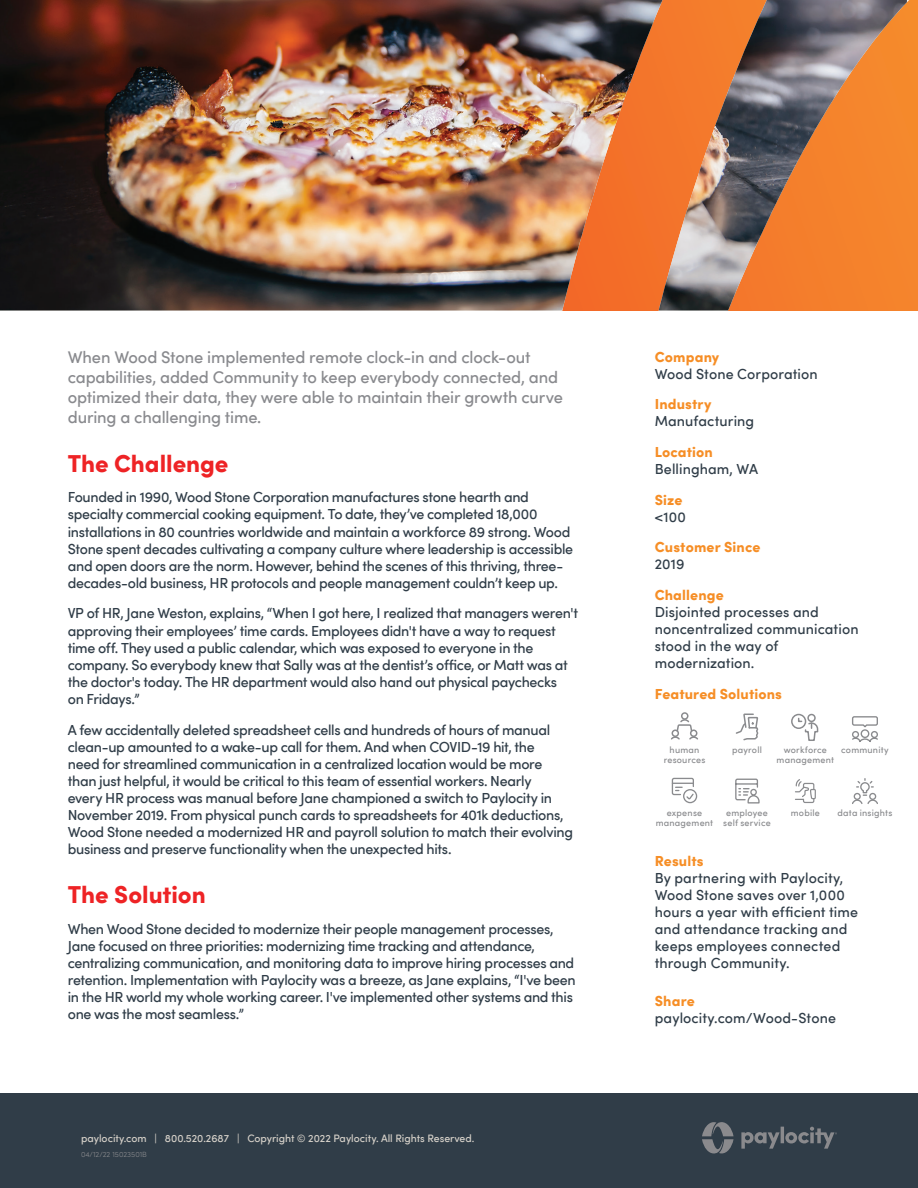
<style>
.page{position:relative;width:918px;height:1188px;background:#fff}
.page>*{position:absolute;margin:0;border:0;box-sizing:border-box;transform-origin:0 0}
.t1{font:900 24px "Sofia Pro";color:#ee2325}
.t2{font:500 16.5px/19.8px "Sofia Pro";letter-spacing:-.01em;color:#898a8e}
.t3{font:500 14.25px/17.1px "Sofia Pro";letter-spacing:-.02em;color:#303d48}
.t4{font:500 14.25px/17.1px "Sofia Pro";letter-spacing:.01em;color:#303d48}
.t5{font:500 14.25px/17.1px "Sofia Pro";letter-spacing:.005em;color:#303d48}
.t6{font:900 14.25px "Sofia Pro";letter-spacing:.01em;color:#f68e26}
.t7{font:500 10.5px "Sofia Pro";color:#d6d1c9}
.t8{font:500 9px/10.5px "Sofia Pro";letter-spacing:.025em;color:#8a8b8e;text-align:center}
.t9{font:300 7.5px "Sofia Pro";color:#8a8b8e}
</style>
<div class="page">
<div style="left:0;top:1094px;width:918px;height:94px;background:#303d48"></div>
<svg style="left:702px;top:1122px;width:32px;height:31px"></svg>
<svg style="left:741px;top:1127px;width:96px;height:22px"></svg>
<img style="left:0;top:0;width:907px;height:310px">
<div style="left:681px;top:712px;width:8px;height:8px;border:2px solid #8a8b8e;border-radius:50%"></div>
<svg style="left:671px;top:718px;width:27px;height:22px"></svg>
<svg style="left:735px;top:713px;width:24px;height:28px"></svg>
<div style="left:807px;top:714px;width:9px;height:8px;border:1px solid #8a8b8e;border-radius:50%"></div>
<div style="left:791px;top:714px;width:15px;height:15px;border:1px solid #8a8b8e;border-radius:50%"></div>
<svg style="left:797px;top:717px;width:22px;height:24px"></svg>
<svg style="left:852px;top:716px;width:26px;height:26px"></svg>
<svg style="left:671px;top:777px;width:27px;height:27px"></svg>
<svg style="left:735px;top:778px;width:25px;height:26px"></svg>
<svg style="left:795px;top:779px;width:21px;height:24px"></svg>
<svg style="left:852px;top:779px;width:26px;height:25px"></svg>
<p class="t2" style="left:68px;top:347px;width:497px">When Wood Stone implemented remote clock-in and clock-out capabilities, added Community to keep everybody connected, and optimized their data, they were able to maintain their growth curve during a challenging time.</p>
<h1 class="t1" style="left:68px;top:444px;width:162px">The Challenge</h1>
<p class="t3" style="left:68px;top:488px;width:507px">Founded in 1990, Wood Stone Corporation manufactures stone hearth and specialty commercial cooking equipment. To date, they’ve completed 18,000 installations in 80 countries worldwide and maintain a workforce 89 strong. Wood Stone spent decades cultivating a company culture where leadership is accessible and open doors are the norm. However, behind the scenes of this thriving, three&shy;decades-old business, HR protocols and people management couldn’t keep up.</p>
<p class="t3" style="left:68px;top:604px;width:512px">VP of HR, Jane Weston, explains, “When I got here, I realized that managers weren't approving their employees’ time cards. Employees didn't have a way to request time off. They used a public calendar, which was exposed to everyone in the company. So everybody knew that Sally was at the dentist’s office, or Matt was at the doctor's today. The HR department would also hand out physical paychecks<br>on Fridays.”</p>
<p class="t3" style="left:68px;top:720px;width:507px">A few accidentally deleted spreadsheet cells and hundreds of hours of manual clean-up amounted to a wake-up call for them. And when COVID-19 hit, the<br>need for streamlined communication in a centralized location would be more than just helpful, it would be critical to this team of essential workers. Nearly<br>every HR process was manual before Jane championed a switch to Paylocity in November 2019. From physical punch cards to spreadsheets for 401k deductions, Wood Stone needed a modernized HR and payroll solution to match their evolving business and preserve functionality when the unexpected hits.</p>
<h1 class="t1" style="left:68px;top:876px;width:139px">The Solution</h1>
<p class="t3" style="left:68px;top:920px;width:509px">When Wood Stone decided to modernize their people management processes, Jane focused on three priorities: modernizing time tracking and attendance, centralizing communication, and monitoring data to improve hiring processes and retention. Implementation with Paylocity was a breeze, as Jane explains, “I've been in the HR world my whole working career. I've implemented other systems and this one was the most seamless.”</p>
<p class="t7" style="left:81px;top:1130px;width:395px">paylocity.com | 800.520.2687 | Copyright © 2022 Paylocity. All Rights Reserved.</p>
<p class="t9" style="left:81px;top:1149px;width:68px">04/12/22 15023501B</p>
<p class="t6" style="left:655px;top:345px;width:66px">Company</p>
<p class="t4" style="left:655px;top:364px;width:165px">Wood Stone Corporation</p>
<p class="t6" style="left:655px;top:393px;width:58px">Industry</p>
<p class="t5" style="left:655px;top:412px;width:101px">Manufacturing</p>
<p class="t6" style="left:655px;top:441px;width:60px">Location</p>
<p class="t5" style="left:655px;top:460px;width:105px">Bellingham, WA</p>
<p class="t6" style="left:655px;top:488px;width:29px">Size</p>
<p class="t3" style="left:655px;top:507px;width:33px">&lt;100</p>
<p class="t6" style="left:655px;top:536px;width:107px">Customer Since</p>
<p class="t3" style="left:655px;top:555px;width:31px">2019</p>
<p class="t6" style="left:655px;top:584px;width:71px">Challenge</p>
<p class="t5" style="left:655px;top:603px;width:205px">Disjointed processes and noncentralized communication stood in the way of modernization.</p>
<p class="t6" style="left:655px;top:683px;width:129px">Featured Solutions</p>
<p class="t8" style="left:664px;top:744px;width:43px">human resources</p>
<p class="t8" style="left:732px;top:744px;width:31px">payroll</p>
<p class="t8" style="left:777px;top:744px;width:59px">workforce management</p>
<p class="t8" style="left:841px;top:744px;width:49px">community</p>
<p class="t8" style="left:656px;top:807px;width:59px">expense management</p>
<p class="t8" style="left:723px;top:807px;width:49px">employee self service</p>
<p class="t8" style="left:791px;top:807px;width:31px">mobile</p>
<p class="t8" style="left:838px;top:807px;width:56px">data insights</p>
<p class="t6" style="left:655px;top:849px;width:50px">Results</p>
<p class="t4" style="left:655px;top:868px;width:205px">By partnering with Paylocity,<br>Wood Stone saves over 1,000 hours a year with efficient time and attendance tracking and keeps employees connected through Community.</p>
<p class="t6" style="left:655px;top:989px;width:42px">Share</p>
<p class="t4" style="left:655px;top:1008px;width:183px">paylocity.com/Wood-Stone</p>
</div>
